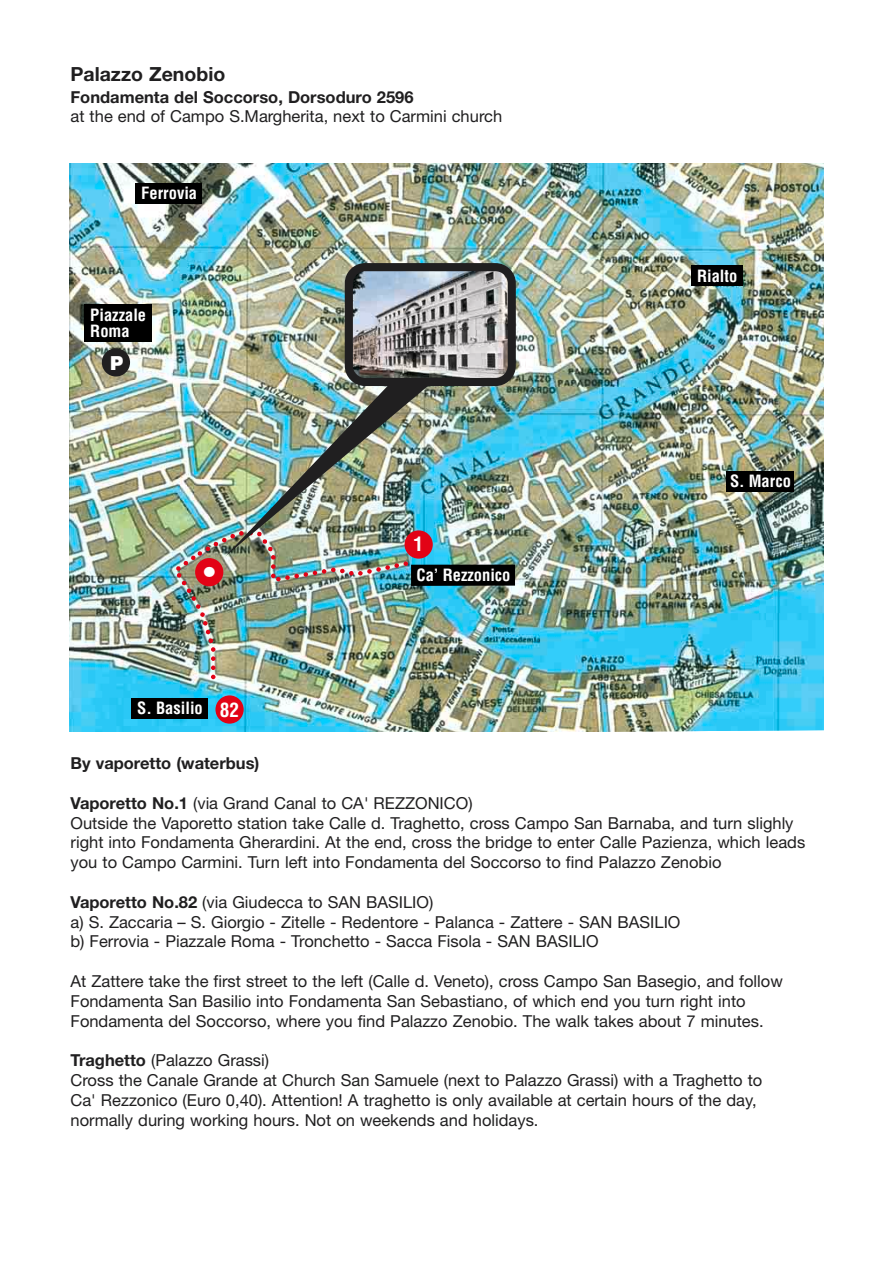
<style>
.page{position:relative;width:893px;height:1263px;background:#fff}
.page>*{position:absolute;margin:0;border:0;box-sizing:border-box;transform-origin:0 0}
.t1{font:700 condensed 27px "Helvetica";color:#fff;scale:1.05 1}
.t2{font:700 19.5px "Helvetica Neue";color:#201f20}
.t3{font:700 condensed 19.35px "Helvetica";color:#fff}
.t4{font:900 19.35px "Arial";color:#fff}
.t5{font:16.5px/19.8px "Helvetica Neue";color:#201f20}
.t6{font:700 16.5px "Helvetica Neue";color:#201f20}
.t7{font:700 condensed 16.5px/16.5px "Helvetica";color:#fff}
.s1{font-weight:700}
</style>
<div class="page">
<img style="left:69px;top:164px;width:754px;height:568px">
<svg style="left:111px;top:349px;width:63px;height:34px"></svg>
<img style="left:169px;top:277px;width:61px;height:35px">
<div style="left:84px;top:304px;width:68px;height:38px;background:#000"></div>
<div style="left:411px;top:565px;width:104px;height:21px;background:#000"></div>
<div style="left:136px;top:184px;width:66px;height:20px;background:#000"></div>
<div style="left:102px;top:348px;width:28px;height:29px;background:#201f20;border-radius:50%"></div>
<div style="left:215px;top:695px;width:29px;height:29px;background:#e20316;border-radius:50%"></div>
<div style="left:132px;top:699px;width:76px;height:20px;background:#000"></div>
<img style="left:176px;top:366px;width:275px;height:313px">
<div style="left:691px;top:265px;width:51px;height:21px;background:#000"></div>
<div style="left:726px;top:471px;width:67px;height:21px;background:#000"></div>
<img style="left:349px;top:267px;width:162px;height:115px;border-radius:16px">
<div style="left:345px;top:263px;width:171px;height:123px;border:8px solid #201f20;border-radius:16px"></div>
<p class="t2" style="left:70px;top:67px;width:156px">Palazzo Zenobio</p>
<p class="t6" style="left:70px;top:91px;width:344px">Fondamenta del Soccorso, Dorsoduro 2596</p>
<p class="t5" style="left:70px;top:108px;width:433px">at the end of Campo S.Margherita, next to Carmini church</p>
<p class="t7" style="left:141px;top:187px;width:57px">Ferrovia</p>
<p class="t7" style="left:90px;top:308px;width:57px">Piazzale<br>Roma</p>
<p class="t4" style="left:110px;top:349px;width:15px">P</p>
<h1 class="t1" style="left:203px;top:562px;width:13px">•</h1>
<p class="t7" style="left:137px;top:702px;width:67px">S. Basilio</p>
<p class="t3" style="left:220px;top:702px;width:21px">82</p>
<p class="t3" style="left:413px;top:536px;width:11px">1</p>
<p class="t7" style="left:416px;top:568px;width:95px">Ca’ Rezzonico</p>
<p class="t7" style="left:697px;top:269px;width:42px">Rialto</p>
<p class="t7" style="left:730px;top:475px;width:62px">S. Marco</p>
<p class="t6" style="left:70px;top:757px;width:190px">By vaporetto (waterbus)</p>
<p class="t5" style="left:70px;top:795px;width:736px"><span class="s1">Vaporetto No.1</span> (via Grand Canal to CA' REZZONICO)<br>Outside the Vaporetto station take Calle d. Traghetto, cross Campo San Barnaba, and turn slighly right into Fondamenta Gherardini. At the end, cross the bridge to enter Calle Pazienza, which leads you to Campo Carmini. Turn left into Fondamenta del Soccorso to find Palazzo Zenobio</p>
<p class="t5" style="left:70px;top:894px;width:611px"><span class="s1">Vaporetto No.82</span> (via Giudecca to SAN BASILIO)<br>a) S. Zaccaria – S. Giorgio - Zitelle - Redentore - Palanca - Zattere - SAN BASILIO b) Ferrovia - Piazzale Roma - Tronchetto - Sacca Fisola - SAN BASILIO</p>
<p class="t5" style="left:70px;top:973px;width:714px">At Zattere take the first street to the left (Calle d. Veneto), cross Campo San Basegio, and follow<br>Fondamenta San Basilio into Fondamenta San Sebastiano, of which end you turn right into<br>Fondamenta del Soccorso, where you find Palazzo Zenobio. The walk takes about 7 minutes.</p>
<p class="t5" style="left:70px;top:1052px;width:693px"><span class="s1">Traghetto</span> (Palazzo Grassi)<br>Cross the Canale Grande at Church San Samuele (next to Palazzo Grassi) with a Traghetto to Ca' Rezzonico (Euro 0,40). Attention! A traghetto is only available at certain hours of the day, normally during working hours. Not on weekends and holidays.</p>
</div>
